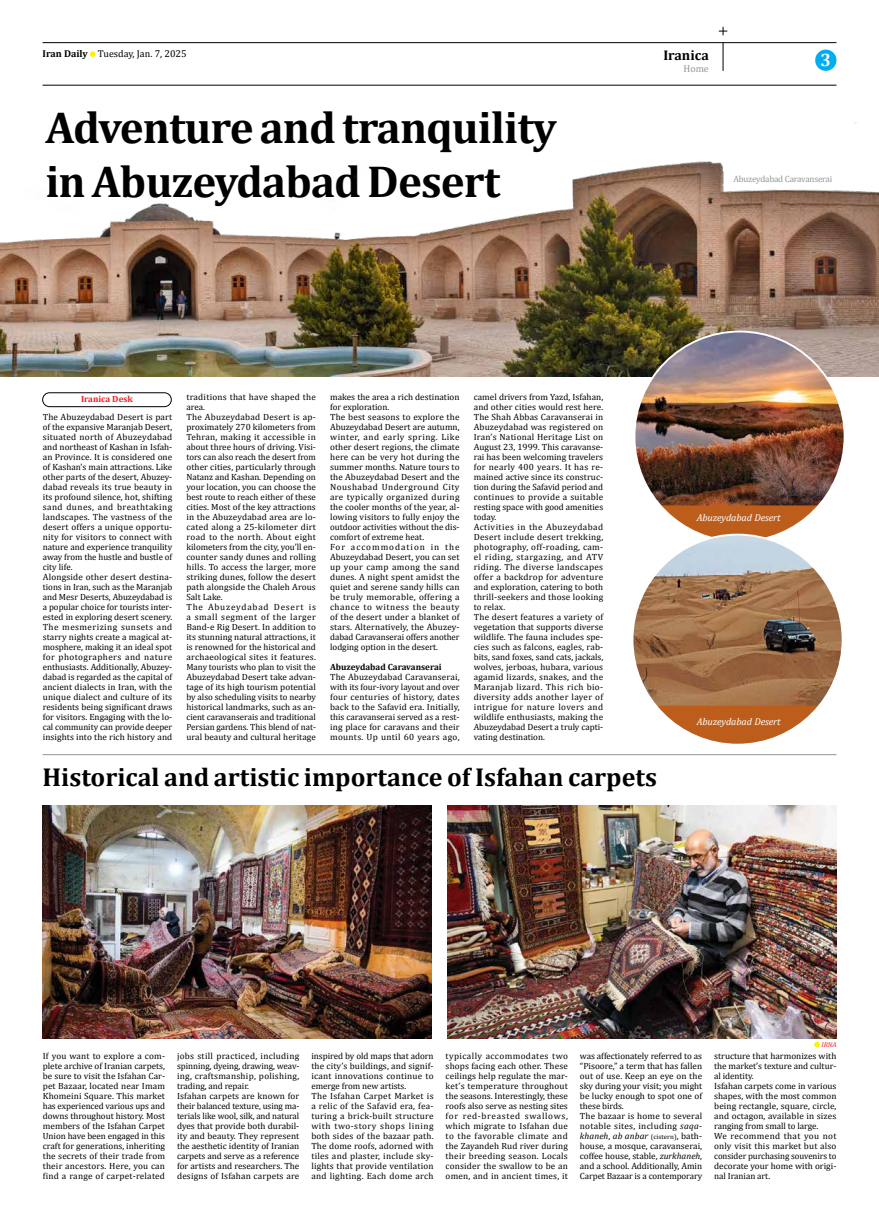
<style>
.page{position:relative;width:879px;height:1219px;background:#fff}
.page>*{position:absolute;margin:0;border:0;box-sizing:border-box;transform-origin:0 0}
.t1{font:700 45px/54px "Cambria";letter-spacing:-.02em;color:#000}
.t2{font:700 26px "Cambria";color:#000}
.t3{font:700 18px "Cambria";color:#fff}
.t4{font:700 14px "Cambria";color:#000}
.t5{font:italic 10px "Cambria";letter-spacing:-.01em;color:#fff}
.t6{font:10px "Cambria";color:#000}
.t7{font:10px "Cambria";color:#939598}
.t8{font:9px/10px "Cambria";letter-spacing:.005em;color:#000}
.t9{font:700 9px "Cambria";color:#000}
.t10{font:9px "Cambria";letter-spacing:-.025em;color:#939598}
.t11{font:700 9px "Cambria";color:#ed1d24}
.t12{font:italic 7px "Cambria";color:#ed1d24}
.s1{font-weight:700}
.s2{font-style:italic}
.s3{font-size:6.8px}
</style>
<div class="page">
<svg style="left:723px;top:43px;width:1px;height:28px"></svg>
<hr style="left:43px;top:42px;width:793px;height:1px;background:#000">
<hr style="left:43px;top:85px;width:793px;height:1px;background:#000">
<div style="left:815px;top:50px;width:21px;height:21px;background:#00aeef;border-radius:50%"></div>
<svg style="left:90px;top:51px;width:6px;height:6px"></svg>
<hr style="left:43px;top:754px;width:793px;height:1px;background:#939598">
<div style="left:43px;top:393px;width:128px;height:14px;border:1px solid #000;border-radius:7px"></div>
<img style="left:0;top:123px;width:879px;height:254px">
<img style="left:43px;top:805px;width:388px;height:234px">
<img style="left:447px;top:805px;width:389px;height:234px">
<svg style="left:814px;top:1042px;width:6px;height:5px"></svg>
<svg style="left:661px;top:505px;width:157px;height:30px;fill:#bc5d1c"></svg>
<img style="left:634px;top:332px;width:210px;height:173px">
<svg style="left:657px;top:706px;width:161px;height:37px;fill:#bc5d1c"></svg>
<img style="left:634px;top:535px;width:206px;height:171px">
<svg style="left:719px;top:27px;width:8px;height:8px"></svg>
<p class="t6" style="left:43px;top:48px;width:146px"><span class="s1">Iran Daily</span> Tuesday, Jan. 7, 2025</p>
<h1 class="t1" style="left:45px;top:100px;width:513px">Adventure and tranquility in Abuzeydabad Desert</h1>
<h3 class="t4" style="left:663px;top:45px;width:47px">Iranica</h3>
<p class="t7" style="left:683px;top:62px;width:27px">Home</p>
<h3 class="t3" style="left:820px;top:47px;width:12px">3</h3>
<p class="t10" style="left:733px;top:173px;width:100px">Abuzeydabad Caravanserai</p>
<p class="t11" style="left:81px;top:393px;width:53px">Iranica Desk</p>
<p class="t8" style="left:43px;top:411px;width:131px">The Abuzeydabad Desert is part of the expansive Maranjab Desert, situated north of Abuzeydabad and northeast of Kashan in Isfah&shy;an Province. It is considered one of Kashan’s main attractions. Like other parts of the desert, Abuzey&shy;dabad reveals its true beauty in its profound silence, hot, shifting sand dunes, and breathtaking landscapes. The vastness of the desert offers a unique opportu&shy;nity for visitors to connect with nature and experience tranquility away from the hustle and bustle of city life.<br>Alongside other desert destina&shy;tions in Iran, such as the Maranjab and Mesr Deserts, Abuzeydabad is a popular choice for tourists inter&shy;ested in exploring desert scenery.<br>The mesmerizing sunsets and starry nights create a magical at&shy;mosphere, making it an ideal spot for photographers and nature enthusiasts. Additionally, Abuzey&shy;dabad is regarded as the capital of ancient dialects in Iran, with the unique dialect and culture of its residents being significant draws for visitors. Engaging with the lo&shy;cal community can provide deeper insights into the rich history and</p>
<p class="t8" style="left:186px;top:391px;width:131px">traditions that have shaped the area.<br>The Abuzeydabad Desert is ap&shy;proximately 270 kilometers from<br>Tehran, making it accessible in about three hours of driving. Visi&shy;tors can also reach the desert from other cities, particularly through<br>Natanz and Kashan. Depending on your location, you can choose the best route to reach either of these cities. Most of the key attractions in the Abuzeydabad area are lo&shy;cated along a 25-kilometer dirt road to the north. About eight kilometers from the city, you’ll en&shy;counter sandy dunes and rolling hills. To access the larger, more striking dunes, follow the desert path alongside the Chaleh Arous<br>Salt Lake.<br>The Abuzeydabad Desert is a small segment of the larger<br>Band-e Rig Desert. In addition to its stunning natural attractions, it is renowned for the historical and archaeological sites it features.<br>Many tourists who plan to visit the<br>Abuzeydabad Desert take advan&shy;tage of its high tourism potential by also scheduling visits to nearby historical landmarks, such as an&shy;cient caravanserais and traditional<br>Persian gardens. This blend of nat&shy;ural beauty and cultural heritage</p>
<p class="t8" style="left:330px;top:391px;width:131px">makes the area a rich destination for exploration.<br>The best seasons to explore the<br>Abuzeydabad Desert are autumn, winter, and early spring. Like other desert regions, the climate here can be very hot during the summer months. Nature tours to the Abuzeydabad Desert and the<br>Noushabad Underground City are typically organized during the cooler months of the year, al&shy;lowing visitors to fully enjoy the outdoor activities without the dis&shy;comfort of extreme heat.<br>For accommodation in the<br>Abuzeydabad Desert, you can set up your camp among the sand dunes. A night spent amidst the quiet and serene sandy hills can be truly memorable, offering a chance to witness the beauty of the desert under a blanket of stars. Alternatively, the Abuzey&shy;dabad Caravanserai offers another lodging option in the desert.</p>
<p class="t9" style="left:330px;top:660px;width:113px">Abuzeydabad Caravanserai</p>
<p class="t8" style="left:330px;top:671px;width:131px;text-align:justify">The Abuzeydabad Caravanserai, with its four-ivory layout and over four centuries of history, dates back to the Safavid era. Initially, this caravanserai served as a rest&shy;ing place for caravans and their mounts. Up until 60 years ago,</p>
<p class="t8" style="left:474px;top:391px;width:131px">camel drivers from Yazd, Isfahan, and other cities would rest here.<br>The Shah Abbas Caravanserai in<br>Abuzeydabad was registered on<br>Iran’s National Heritage List on<br>August 23, 1999. This caravanse&shy;rai has been welcoming travelers for nearly 400 years. It has re&shy;mained active since its construc&shy;tion during the Safavid period and continues to provide a suitable resting space with good amenities today.<br>Activities in the Abuzeydabad<br>Desert include desert trekking, photography, off-roading, cam&shy;el riding, stargazing, and ATV riding. The diverse landscapes offer a backdrop for adventure and exploration, catering to both thrill-seekers and those looking to relax.<br>The desert features a variety of vegetation that supports diverse wildlife. The fauna includes spe&shy;cies such as falcons, eagles, rab&shy;bits, sand foxes, sand cats, jackals, wolves, jerboas, hubara, various agamid lizards, snakes, and the<br>Maranjab lizard. This rich bio&shy;diversity adds another layer of intrigue for nature lovers and wildlife enthusiasts, making the<br>Abuzeydabad Desert a truly capti&shy;vating destination.</p>
<h2 class="t2" style="left:43px;top:759px;width:616px">Historical and artistic importance of Isfahan carpets</h2>
<p class="t5" style="left:697px;top:510px;width:85px">Abuzeydabad Desert</p>
<p class="t5" style="left:697px;top:715px;width:85px">Abuzeydabad Desert</p>
<p class="t12" style="left:821px;top:1039px;width:16px">IRNA</p>
<p class="t8" style="left:43px;top:1051px;width:124px;text-align:justify">If you want to explore a com&shy;plete archive of Iranian carpets, be sure to visit the Isfahan Car&shy;pet Bazaar, located near Imam Khomeini Square. This market has experienced various ups and downs throughout history. Most members of the Isfahan Carpet Union have been engaged in this craft for generations, inheriting the secrets of their trade from their ancestors. Here, you can find a range of carpet-related</p>
<p class="t8" style="left:177px;top:1051px;width:124px">jobs still practiced, including spinning, dyeing, drawing, weav&shy;ing, craftsmanship, polishing, trading, and repair.<br>Isfahan carpets are known for their balanced texture, using ma&shy;terials like wool, silk, and natural dyes that provide both durabil&shy;ity and beauty. They represent the aesthetic identity of Iranian carpets and serve as a reference for artists and researchers. The designs of Isfahan carpets are</p>
<p class="t8" style="left:311px;top:1051px;width:124px">inspired by old maps that adorn the city’s buildings, and signif&shy;icant innovations continue to emerge from new artists.<br>The Isfahan Carpet Market is a relic of the Safavid era, fea&shy;turing a brick-built structure with two-story shops lining both sides of the bazaar path.<br>The dome roofs, adorned with tiles and plaster, include sky&shy;lights that provide ventilation and lighting. Each dome arch</p>
<p class="t8" style="left:446px;top:1051px;width:124px;text-align:justify">typically accommodates two shops facing each other. These ceilings help regulate the mar&shy;ket’s temperature throughout the seasons. Interestingly, these roofs also serve as nesting sites for red-breasted swallows, which migrate to Isfahan due to the favorable climate and the Zayandeh Rud river during their breeding season. Locals consider the swallow to be an omen, and in ancient times, it</p>
<p class="t8" style="left:580px;top:1051px;width:124px">was affectionately referred to as “Pisoore,” a term that has fallen out of use. Keep an eye on the sky during your visit; you might be lucky enough to spot one of these birds.<br>The bazaar is home to several notable sites, including <span class="s2">saqa&shy;khaneh</span>, <span class="s2">ab anbar</span> <span class="s3">(cistern)</span>, bath&shy;house, a mosque, caravanserai, coffee house, stable, <span class="s2">zurkhaneh</span>, and a school. Additionally, Amin<br>Carpet Bazaar is a contemporary</p>
<p class="t8" style="left:714px;top:1051px;width:124px">structure that harmonizes with the market’s texture and cultur&shy;al identity.<br>Isfahan carpets come in various shapes, with the most common being rectangle, square, circle, and octagon, available in sizes ranging from small to large.<br>We recommend that you not only visit this market but also consider purchasing souvenirs to decorate your home with origi&shy;nal Iranian art.</p>
</div>
